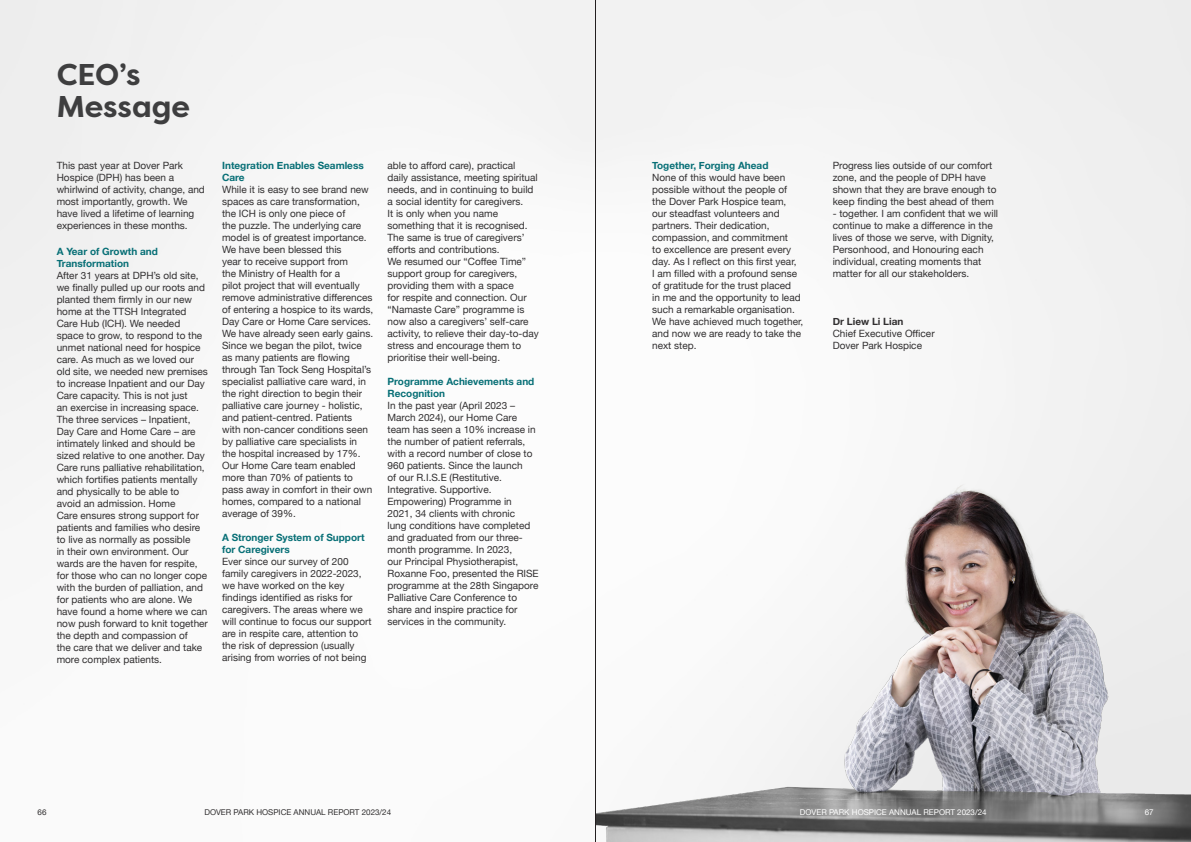
<style>
.page{position:relative;width:1191px;height:842px;background:#fff}
.page>*{position:absolute;margin:0;border:0;box-sizing:border-box;transform-origin:0 0}
.t1{font:700 30px/32px "Filson Pro";color:#3e3e3f}
.t2{font:10px/12px "Helvetica Neue";color:#312f30}
.t3{font:700 10px/12px "Helvetica Neue";color:#076f76}
.t4{font:700 10px "Helvetica Neue";color:#312f30}
.t5{font:8px "Helvetica Neue";color:#312f30}
.t6{font:8px "Helvetica Neue";color:#fff}
</style>
<div class="page">
<img style="left:596px;top:444px;width:595px;height:398px">
<hr style="left:595px;top:0;width:1px;height:842px;background:#231f20">
<p class="t1" style="left:57px;top:59px;width:135px">CEO’s<br>Message</p>
<p class="t2" style="left:57px;top:160px;width:150px">This past year at Dover Park<br>Hospice (DPH) has been a whirlwind of activity, change, and most importantly, growth. We have lived a lifetime of learning experiences in these months.</p>
<p class="t3" style="left:222px;top:160px;width:143px">Integration Enables Seamless<br>Care</p>
<p class="t2" style="left:222px;top:184px;width:153px">While it is easy to see brand new spaces as care transformation, the ICH is only one piece of<br>the puzzle. The underlying care model is of greatest importance.<br>We have been blessed this<br>year to receive support from<br>the Ministry of Health for a<br>pilot project that will eventually remove administrative differences of entering a hospice to its wards,<br>Day Care or Home Care services.</p>
<p class="t2" style="left:222px;top:328px;width:152px">We have already seen early gains.<br>Since we began the pilot, twice as many patients are flowing through Tan Tock Seng Hospital’s specialist palliative care ward, in the right direction to begin their palliative care journey - holistic, and patient-centred. Patients with non-cancer conditions seen by palliative care specialists in the hospital increased by 17%.<br>Our Home Care team enabled more than 70% of patients to pass away in comfort in their own homes, compared to a national average of 39%.</p>
<p class="t3" style="left:222px;top:532px;width:144px">A Stronger System of Support for Caregivers</p>
<p class="t2" style="left:222px;top:556px;width:151px">Ever since our survey of 200 family caregivers in 2022-2023, we have worked on the key findings identified as risks for caregivers. The areas where we will continue to focus our support are in respite care, attention to the risk of depression (usually arising from worries of not being</p>
<p class="t3" style="left:57px;top:246px;width:103px">A Year of Growth and<br>Transformation</p>
<p class="t2" style="left:57px;top:270px;width:153px">After 31 years at DPH’s old site, we finally pulled up our roots and planted them firmly in our new home at the TTSH Integrated<br>Care Hub (ICH). We needed space to grow, to respond to the unmet national need for hospice care. As much as we loved our old site, we needed new premises to increase Inpatient and our Day<br>Care capacity. This is not just<br>an exercise in increasing space.<br>The three services – Inpatient,<br>Day Care and Home Care – are intimately linked and should be sized relative to one another. Day<br>Care runs palliative rehabilitation, which fortifies patients mentally and physically to be able to<br>avoid an admission. Home<br>Care ensures strong support for patients and families who desire to live as normally as possible<br>in their own environment. Our wards are the haven for respite, for those who can no longer cope with the burden of palliation, and for patients who are alone. We have found a home where we can now push forward to knit together the depth and compassion of<br>the care that we deliver and take more complex patients.</p>
<p class="t2" style="left:387px;top:160px;width:152px">able to afford care), practical daily assistance, meeting spiritual needs, and in continuing to build a social identity for caregivers.<br>It is only when you name something that it is recognised.<br>The same is true of caregivers’ efforts and contributions.</p>
<p class="t2" style="left:387px;top:256px;width:153px">We resumed our “Coffee Time” support group for caregivers, providing them with a space<br>for respite and connection. Our “Namaste Care” programme is now also a caregivers’ self-care activity, to relieve their day-to-day stress and encourage them to prioritise their well-being.</p>
<p class="t3" style="left:387px;top:375px;width:148px">Programme Achievements and<br>Recognition</p>
<p class="t2" style="left:387px;top:400px;width:153px">In the past year (April 2023 –<br>March 2024), our Home Care team has seen a 10% increase in the number of patient referrals, with a record number of close to<br>960 patients. Since the launch<br>of our R.I.S.E (Restitutive.<br>Integrative. Supportive.<br>Empowering) Programme in<br>2021, 34 clients with chronic<br>lung conditions have completed and graduated from our three&shy;month programme. In 2023,<br>our Principal Physiotherapist,<br>Roxanne Foo, presented the RISE programme at the 28th Singapore<br>Palliative Care Conference to share and inspire practice for services in the community.</p>
<p class="t3" style="left:652px;top:160px;width:118px">Together, Forging Ahead</p>
<p class="t2" style="left:652px;top:172px;width:152px">None of this would have been possible without the people of the Dover Park Hospice team, our steadfast volunteers and partners. Their dedication, compassion, and commitment<br>to excellence are present every day. As I reflect on this first year,<br>I am filled with a profound sense of gratitude for the trust placed<br>in me and the opportunity to lead such a remarkable organisation.<br>We have achieved much together, and now we are ready to take the next step.</p>
<p class="t2" style="left:832px;top:160px;width:165px">Progress lies outside of our comfort zone, and the people of DPH have shown that they are brave enough to keep finding the best ahead of them</p>
<p class="t2" style="left:832px;top:208px;width:167px">- together. I am confident that we will continue to make a difference in the lives of those we serve, with Dignity, Personhood, and Honouring each individual, creating moments that matter for all our stakeholders.</p>
<p class="t4" style="left:832px;top:313px;width:72px">Dr Liew Li Lian</p>
<p class="t2" style="left:832px;top:328px;width:103px">Chief Executive Officer</p>
<p class="t2" style="left:832px;top:340px;width:91px">Dover Park Hospice</p>
<p class="t5" style="left:38px;top:806px;width:10px">66</p>
<p class="t5" style="left:204px;top:806px;width:188px">DOVER PARK HOSPICE ANNUAL REPORT 2023/24</p>
<p class="t6" style="left:800px;top:806px;width:188px">DOVER PARK HOSPICE ANNUAL REPORT 2023/24</p>
<p class="t6" style="left:1144px;top:806px;width:10px">67</p>
</div>
